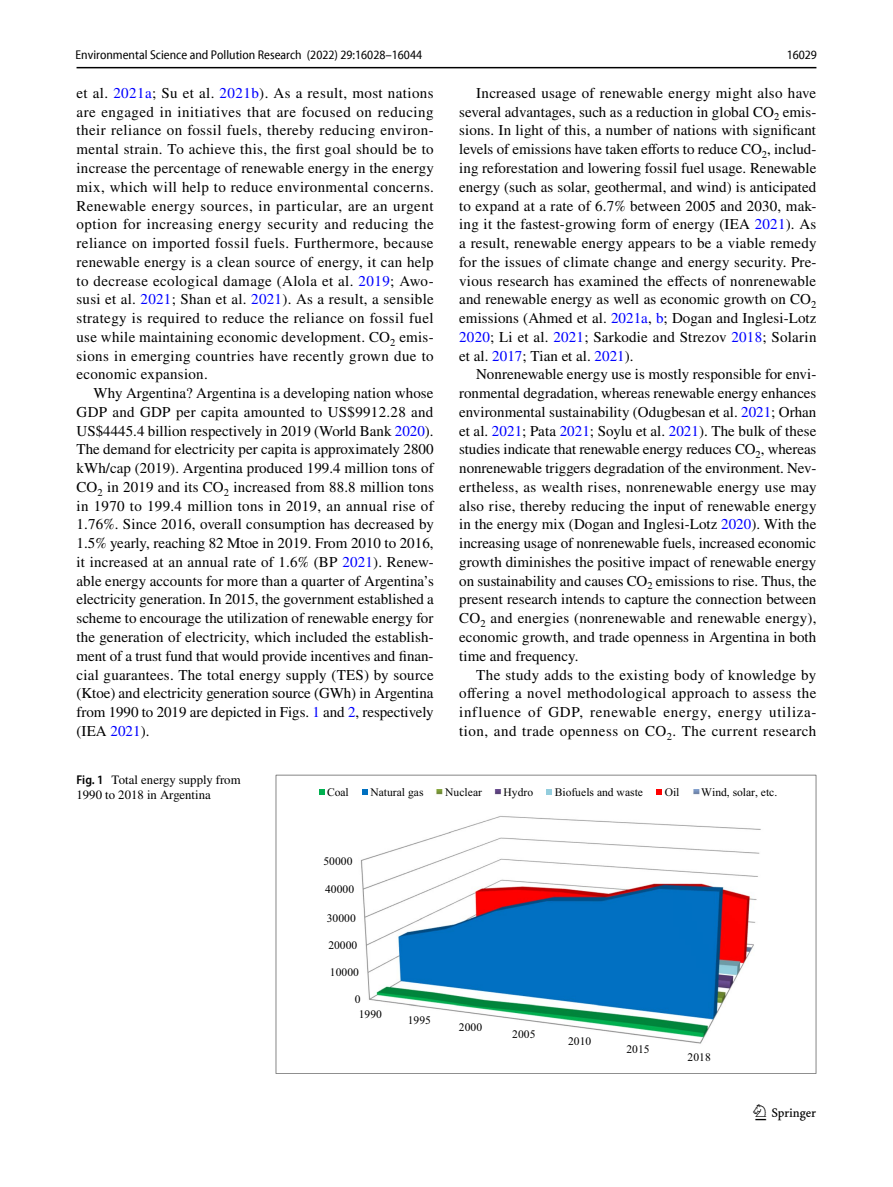
<style>
.page{position:relative;width:893px;height:1187px;background:#fff}
.page>*{position:absolute;margin:0;border:0;box-sizing:border-box;transform-origin:0 0}
.t1{font:22.5px "Springnew Regular 3";color:#000}
.t2{font:15px/18.8px "STIX";letter-spacing:.01em;color:#000;text-align:justify}
.t3{font:semi-condensed 12.75px "Myriad Pro Unic";color:#000}
.t4{font:12.75px/15px "STIX";color:#000}
.t5{font:11.55px "Times New Roman";letter-spacing:.005em;color:#000}
.s1{color:#00f}
.s2{font-family:"Myriad Pro";font-weight:600;font-stretch:semi-condensed}
</style>
<div class="page">
<hr style="left:77px;top:67px;width:739px;height:1px;background:#000">
<img style="left:322px;top:789px;width:439px;height:255px">
<svg style="left:319px;top:789px;width:6px;height:5px"></svg>
<svg style="left:362px;top:789px;width:6px;height:5px"></svg>
<svg style="left:547px;top:789px;width:5px;height:5px"></svg>
<svg style="left:656px;top:789px;width:6px;height:5px"></svg>
<div style="left:276px;top:774px;width:540px;height:299px;border:1px solid #868686"></div>
<p class="t3" style="left:76px;top:50px;width:348px">Environmental Science and Pollution Research (2022) 29:16028–16044</p>
<p class="t3" style="left:787px;top:50px;width:32px">16029</p>
<p class="t2" style="left:77px;top:84px;width:359px">et al. <span class="s1">2021a</span>; Su et al. <span class="s1">2021b</span>). As a result, most nations are engaged in initiatives that are focused on reducing their reliance on fossil fuels, thereby reducing environ&shy;mental strain. To achieve this, the first goal should be to increase the percentage of renewable energy in the energy mix, which will help to reduce environmental concerns.<br>Renewable energy sources, in particular, are an urgent option for increasing energy security and reducing the reliance on imported fossil fuels. Furthermore, because renewable energy is a clean source of energy, it can help to decrease ecological damage (Alola et al. <span class="s1">2019</span>; Awo&shy;susi et al. <span class="s1">2021</span>; Shan et al. <span class="s1">2021</span>). As a result, a sensible strategy is required to reduce the reliance on fossil fuel use while maintaining economic development. CO<sub>2</sub> emis&shy;sions in emerging countries have recently grown due to economic expansion.</p>
<p class="t2" style="left:77px;top:384px;width:359px;text-indent:17px">Why Argentina? Argentina is a developing nation whose GDP and GDP per capita amounted to US$9912.28 and US$4445.4 billion respectively in 2019 (World Bank <span class="s1">2020</span>).<br>The demand for electricity per capita is approximately 2800 kWh/cap (2019). Argentina produced 199.4 million tons of CO<sub>2</sub> in 2019 and its CO<sub>2</sub> increased from 88.8 million tons in 1970 to 199.4 million tons in 2019, an annual rise of 1.76%. Since 2016, overall consumption has decreased by 1.5% yearly, reaching 82 Mtoe in 2019. From 2010 to 2016, it increased at an annual rate of 1.6% (BP <span class="s1">2021</span>). Renew&shy;able energy accounts for more than a quarter of Argentina’s electricity generation. In 2015, the government established a scheme to encourage the utilization of renewable energy for the generation of electricity, which included the establish&shy;ment of a trust fund that would provide incentives and finan&shy;cial guarantees. The total energy supply (TES) by source (Ktoe) and electricity generation source (GWh) in Argentina from 1990 to 2019 are depicted in Figs. <span class="s1">1</span> and <span class="s1">2</span>, respectively (IEA <span class="s1">2021</span>).</p>
<p class="t2" style="left:459px;top:84px;width:359px;text-indent:17px">Increased usage of renewable energy might also have several advantages, such as a reduction in global CO<sub>2</sub> emis&shy;sions. In light of this, a number of nations with significant levels of emissions have taken efforts to reduce CO<sub>2</sub>, includ&shy;ing reforestation and lowering fossil fuel usage. Renewable energy (such as solar, geothermal, and wind) is anticipated to expand at a rate of 6.7% between 2005 and 2030, mak&shy;ing it the fastest-growing form of energy (IEA <span class="s1">2021</span>). As a result, renewable energy appears to be a viable remedy for the issues of climate change and energy security. Pre&shy;vious research has examined the effects of nonrenewable and renewable energy as well as economic growth on CO<sub>2 </sub>emissions (Ahmed et al. <span class="s1">2021a</span>, <span class="s1">b</span>; Dogan and Inglesi-Lotz <span class="s1">2020</span>; Li et al. <span class="s1">2021</span>; Sarkodie and Strezov <span class="s1">2018</span>; Solarin et al. <span class="s1">2017</span>; Tian et al. <span class="s1">2021</span>).</p>
<p class="t2" style="left:459px;top:366px;width:359px;text-indent:17px">Nonrenewable energy use is mostly responsible for envi&shy;ronmental degradation, whereas renewable energy enhances environmental sustainability (Odugbesan et al. <span class="s1">2021</span>; Orhan et al. <span class="s1">2021</span>; Pata <span class="s1">2021</span>; Soylu et al. <span class="s1">2021</span>). The bulk of these studies indicate that renewable energy reduces CO<sub>2</sub>, whereas nonrenewable triggers degradation of the environment. Nev&shy;ertheless, as wealth rises, nonrenewable energy use may also rise, thereby reducing the input of renewable energy in the energy mix (Dogan and Inglesi-Lotz <span class="s1">2020</span>). With the increasing usage of nonrenewable fuels, increased economic growth diminishes the positive impact of renewable energy on sustainability and causes CO<sub>2</sub> emissions to rise. Thus, the present research intends to capture the connection between CO<sub>2</sub> and energies (nonrenewable and renewable energy), economic growth, and trade openness in Argentina in both time and frequency.</p>
<p class="t2" style="left:459px;top:666px;width:359px;text-indent:17px">The study adds to the existing body of knowledge by offering a novel methodological approach to assess the influence of GDP, renewable energy, energy utiliza&shy;tion, and trade openness on CO<sub>2</sub>. The current research</p>
<p class="t4" style="left:77px;top:773px;width:166px"><span class="s2">Fig. 1</span> Total energy supply from<br>1990 to 2018 in Argentina</p>
<p class="t5" style="left:327px;top:787px;width:23px">Coal</p>
<p class="t5" style="left:370px;top:787px;width:54px">Natural gas</p>
<p class="t5" style="left:445px;top:787px;width:38px">Nuclear</p>
<p class="t5" style="left:504px;top:787px;width:31px">Hydro</p>
<p class="t5" style="left:555px;top:787px;width:90px">Biofuels and waste</p>
<p class="t5" style="left:665px;top:787px;width:16px">Oil</p>
<p class="t5" style="left:701px;top:787px;width:78px">Wind, solar, etc.</p>
<p class="t5" style="left:323px;top:856px;width:31px">50000</p>
<p class="t5" style="left:325px;top:885px;width:31px">40000</p>
<p class="t5" style="left:327px;top:913px;width:31px">30000</p>
<p class="t5" style="left:328px;top:941px;width:30px">20000</p>
<p class="t5" style="left:330px;top:968px;width:30px">10000</p>
<p class="t5" style="left:355px;top:994px;width:7px">0</p>
<p class="t5" style="left:359px;top:1009px;width:25px">1990</p>
<p class="t5" style="left:408px;top:1016px;width:25px">1995</p>
<p class="t5" style="left:459px;top:1022px;width:25px">2000</p>
<p class="t5" style="left:512px;top:1029px;width:25px">2005</p>
<p class="t5" style="left:568px;top:1037px;width:25px">2010</p>
<p class="t5" style="left:626px;top:1044px;width:25px">2015</p>
<p class="t5" style="left:688px;top:1053px;width:25px">2018</p>
<h1 class="t1" style="left:755px;top:1104px;width:62px">1 3</h1>
</div>
